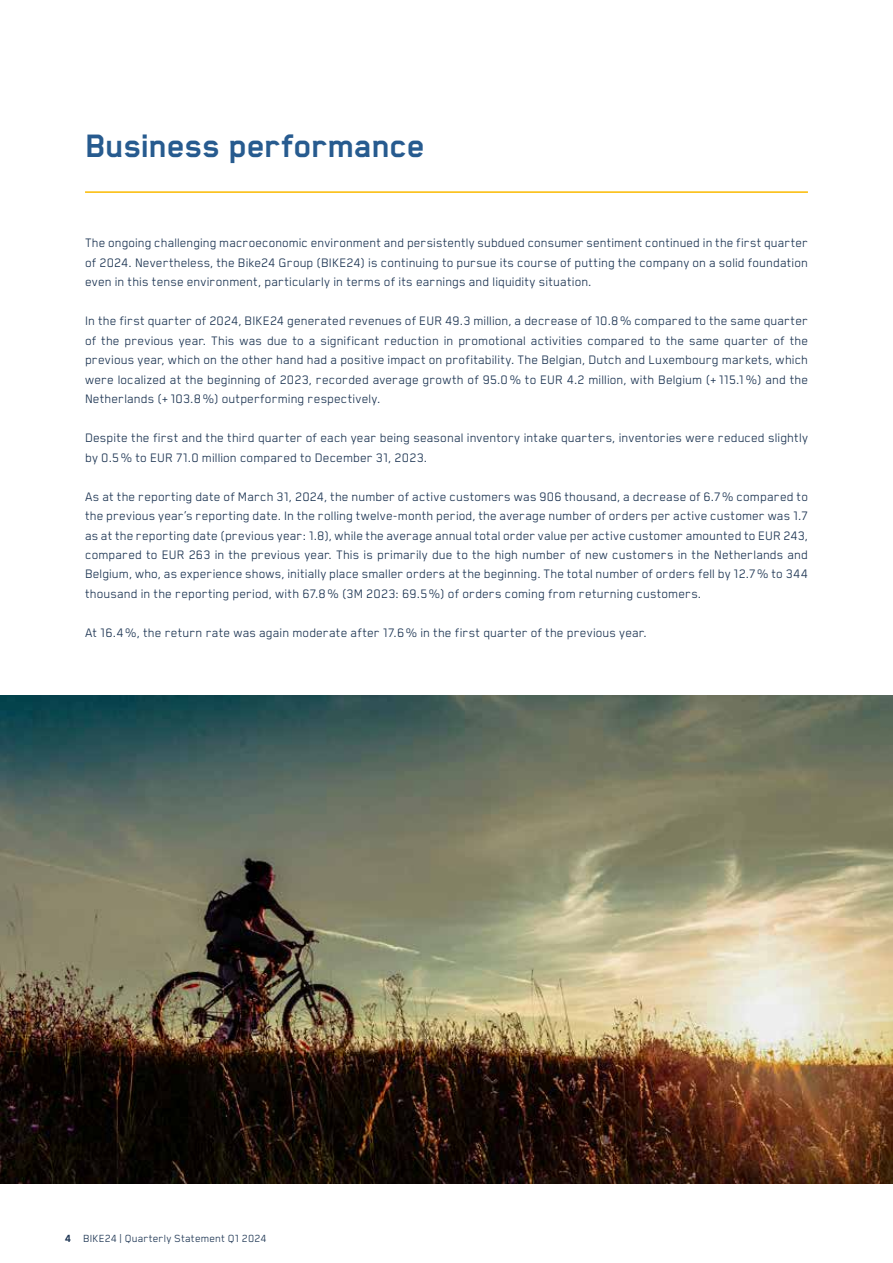
<style>
.page{position:relative;width:893px;height:1263px;background:#fff}
.page>*{position:absolute;margin:0;border:0;box-sizing:border-box;transform-origin:0 0}
.t1{font:700 37.5px "Blender";color:#275b8f}
.t2{font:14.25px/19.5px "Blender";letter-spacing:.01em;color:#1c3452;text-align:justify}
.t3{font:12px "Blender";letter-spacing:.02em;color:#1c3452}
.s1{font-weight:700}
</style>
<div class="page">
<hr style="left:85px;top:191px;width:723px;height:2px;background:#fbba00">
<img style="left:0;top:695px;width:893px;height:488px">
<h1 class="t1" style="left:85px;top:126px;width:341px">Business performance</h1>
<p class="t2" style="left:85px;top:233px;width:724px">The ongoing challenging macroeconomic environment and persistently subdued consumer sentiment continued in the first quarter of 2024. Nevertheless, the Bike24 Group (BIKE24) is continuing to pursue its course of putting the company on a solid foundation even in this tense environment, particularly in terms of its earnings and liquidity situation.</p>
<p class="t2" style="left:85px;top:311px;width:724px">In the first quarter of 2024, BIKE24 generated revenues of EUR 49.3 million, a decrease of 10.8% compared to the same quarter of the previous year. This was due to a significant reduction in promotional activities compared to the same quarter of the previous year, which on the other hand had a positive impact on profitability. The Belgian, Dutch and Luxembourg markets, which were localized at the beginning of 2023, recorded average growth of 95.0% to EUR 4.2 million, with Belgium (+ 115.1%) and the Netherlands (+103.8%) outperforming respectively.</p>
<p class="t2" style="left:85px;top:428px;width:724px">Despite the first and the third quarter of each year being seasonal inventory intake quarters, inventories were reduced slightly by 0.5% to EUR 71.0 million compared to December 31, 2023.</p>
<p class="t2" style="left:85px;top:486px;width:724px">As at the reporting date of March 31, 2024, the number of active customers was 906 thousand, a decrease of 6.7% compared to the previous year’s reporting date. In the rolling twelve-month period, the average number of orders per active customer was 1.7 as at the reporting date (previous year: 1.8), while the average annual total order value per active customer amounted to EUR 243, compared to EUR 263 in the previous year. This is primarily due to the high number of new customers in the Netherlands and Belgium, who, as experience shows, initially place smaller orders at the beginning. The total number of orders fell by 12.7% to 344 thousand in the reporting period, with 67.8% (3M 2023: 69.5%) of orders coming from returning customers.</p>
<p class="t2" style="left:85px;top:623px;width:563px">At 16.4%, the return rate was again moderate after 17.6% in the first quarter of the previous year.</p>
<p class="t3" style="left:65px;top:1232px;width:203px"><span class="s1">4</span> BIKE24 | Quarterly Statement Q1 2024</p>
</div>
